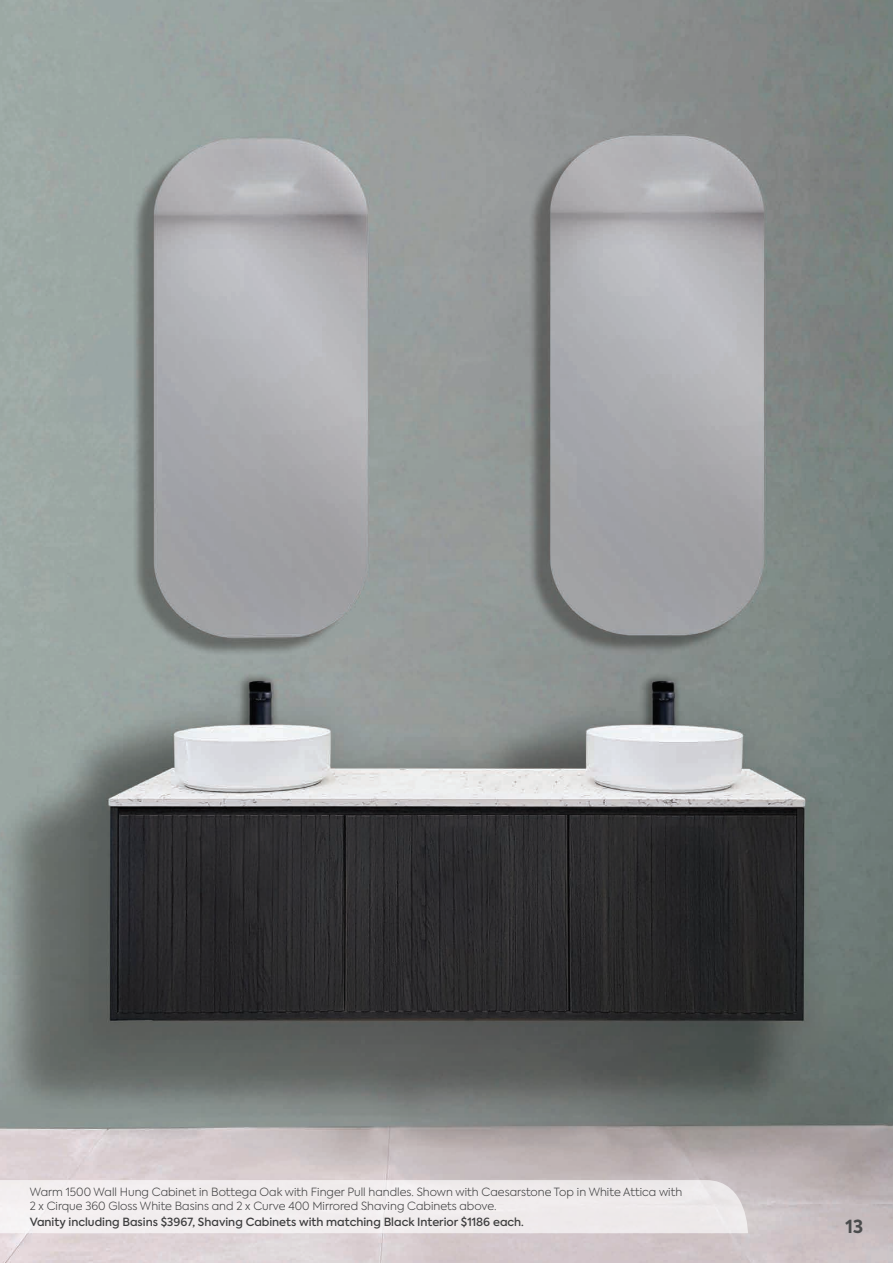
<style>
.page{position:relative;width:893px;height:1263px;background:#fff}
.page>*{position:absolute;margin:0;border:0;box-sizing:border-box;transform-origin:0 0}
.t1{font:700 18px "Axiforma";color:#4b4c4d}
.t2{font:300 11.25px/14.4px "Axiforma";color:#3e3e3f}
.t3{font:500 11.25px "Axiforma";color:#3e3e3f}
</style>
<div class="page">
<img style="left:0;top:0;width:893px;height:1263px">
<div style="left:0;top:1180px;width:748px;height:53px;background:#f1edee"></div>
<p class="t2" style="left:30px;top:1185px;width:654px">Warm 1500 Wall Hung Cabinet in Bottega Oak with Finger Pull handles. Shown with Caesarstone Top in White Attica with<br>2 x Cirque 360 Gloss White Basins and 2 x Curve 400 Mirrored Shaving Cabinets above.</p>
<p class="t3" style="left:30px;top:1214px;width:496px">Vanity including Basins $3967, Shaving Cabinets with matching Black Interior $1186 each.</p>
<h1 class="t1" style="left:845px;top:1214px;width:19px">13</h1>
</div>
